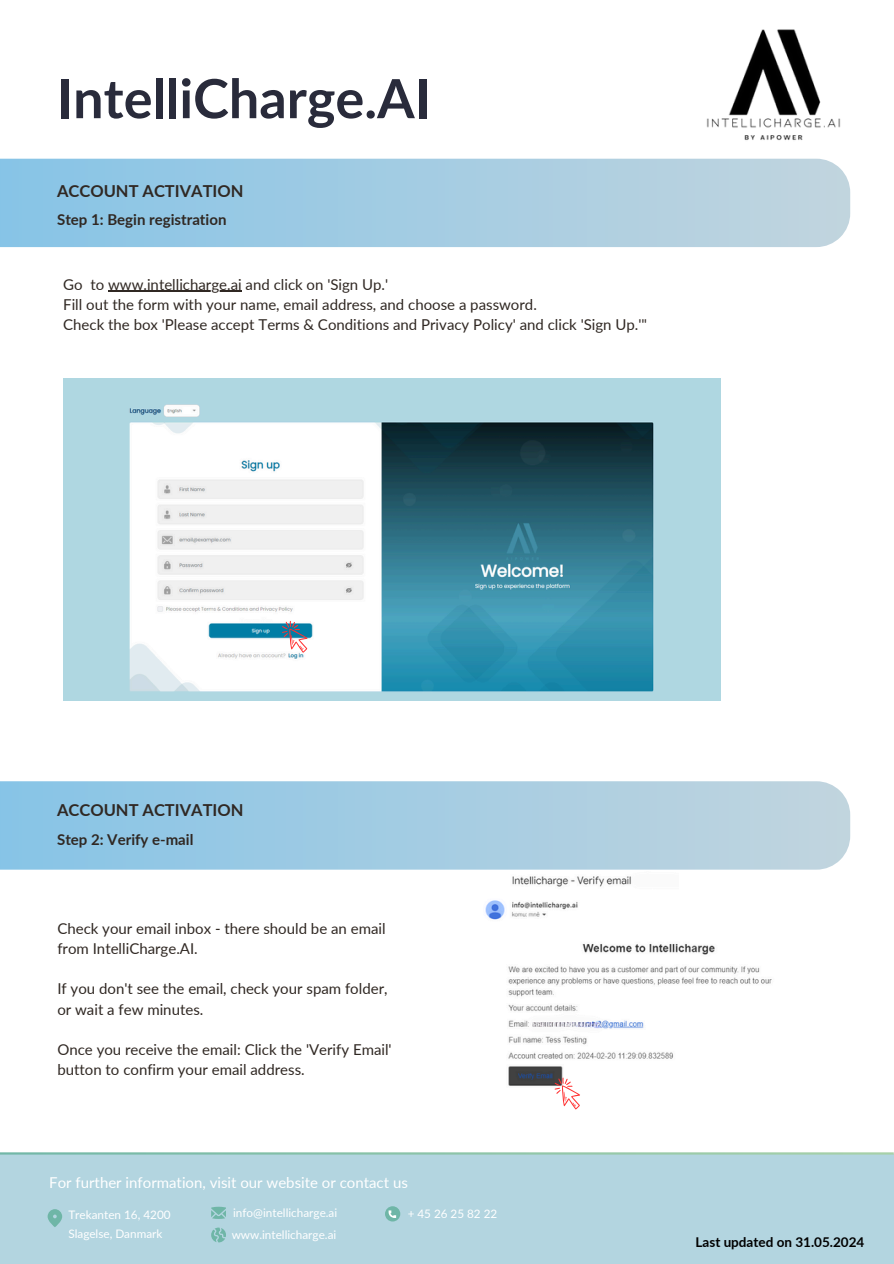
<style>
.page{position:relative;width:894px;height:1264px;background:#fff}
.page>*{position:absolute;margin:0;border:0;box-sizing:border-box;transform-origin:0 0}
.t1{font:700 54px "Lato";color:#292b3b}
.t2{font:700 16.5px "Lato";color:#302823}
.t3{font:15px/20.2px "Lato";color:#302823}
.t4{font:15px "Lato";color:#fff}
.t5{font:700 15px "Lato";color:#302823}
.t6{font:700 13.5px "Lato";color:#000}
.t7{font:11.7px "Lato";color:#fff}
</style>
<div class="page">
<div style="left:0;top:1154px;width:893px;height:109px;background:#b3d5e0"></div>
<svg style="left:48px;top:1209px;width:14px;height:18px"></svg>
<svg style="left:211px;top:1206px;width:15px;height:12px"></svg>
<div style="left:385px;top:1206px;width:15px;height:15px;background:#6fb6a7;border-radius:50%"></div>
<svg style="left:388px;top:1210px;width:8px;height:7px"></svg>
<svg style="left:211px;top:1227px;width:15px;height:15px"></svg>
<img style="left:706px;top:29px;width:135px;height:112px">
<svg style="left:0;top:159px;width:850px;height:88px;background:#a4cce2"></svg>
<img style="left:482px;top:869px;width:196px;height:51px">
<img style="left:508px;top:944px;width:264px;height:142px">
<svg style="left:554px;top:1077px;width:26px;height:32px"></svg>
<svg style="left:0;top:781px;width:850px;height:88px;background:#a4cce2"></svg>
<hr style="left:108px;top:290px;width:134px;height:2px;background:#302823">
<img style="left:63px;top:378px;width:657px;height:322px">
<svg style="left:282px;top:620px;width:25px;height:33px"></svg>
<p class="t1" style="left:57px;top:65px;width:375px">IntelliCharge.AI</p>
<p class="t2" style="left:57px;top:180px;width:188px">ACCOUNT ACTIVATION</p>
<p class="t5" style="left:57px;top:210px;width:171px">Step 1: Begin registration</p>
<p class="t3" style="left:63px;top:273px;width:326px">Go to www.intellicharge.ai and click on 'Sign Up.'</p>
<p class="t3" style="left:63px;top:294px;width:585px">Fill out the form with your name, email address, and choose a password.<br>Check the box 'Please accept Terms &amp; Conditions and Privacy Policy' and click 'Sign Up.'"</p>
<p class="t2" style="left:57px;top:800px;width:188px">ACCOUNT ACTIVATION</p>
<p class="t5" style="left:57px;top:829px;width:138px">Step 2: Verify e-mail</p>
<p class="t3" style="left:57px;top:917px;width:330px">Check your email inbox - there should be an email from IntelliCharge.AI.</p>
<p class="t3" style="left:57px;top:978px;width:331px">If you don't see the email, check your spam folder, or wait a few minutes.</p>
<h4 class="t3" style="left:57px;top:1039px;width:336px">Once you receive the email: Click the 'Verify Email' button to confirm your email address.</h4>
<h4 class="t4" style="left:49px;top:1173px;width:360px">For further information, visit our website or contact us</h4>
<h2 class="t7" style="left:68px;top:1207px;width:104px">Trekanten 16, 4200</h2>
<h4 class="t7" style="left:68px;top:1226px;width:96px">Slagelse, Danmark</h4>
<h4 class="t7" style="left:233px;top:1205px;width:106px">info@intellicharge.ai</h4>
<h1 class="t7" style="left:232px;top:1227px;width:106px">www.intellicharge.ai</h1>
<p class="t7" style="left:407px;top:1206px;width:91px">+ 45 26 25 82 22</p>
<p class="t6" style="left:695px;top:1233px;width:170px">Last updated on 31.05.2024</p>
</div>
